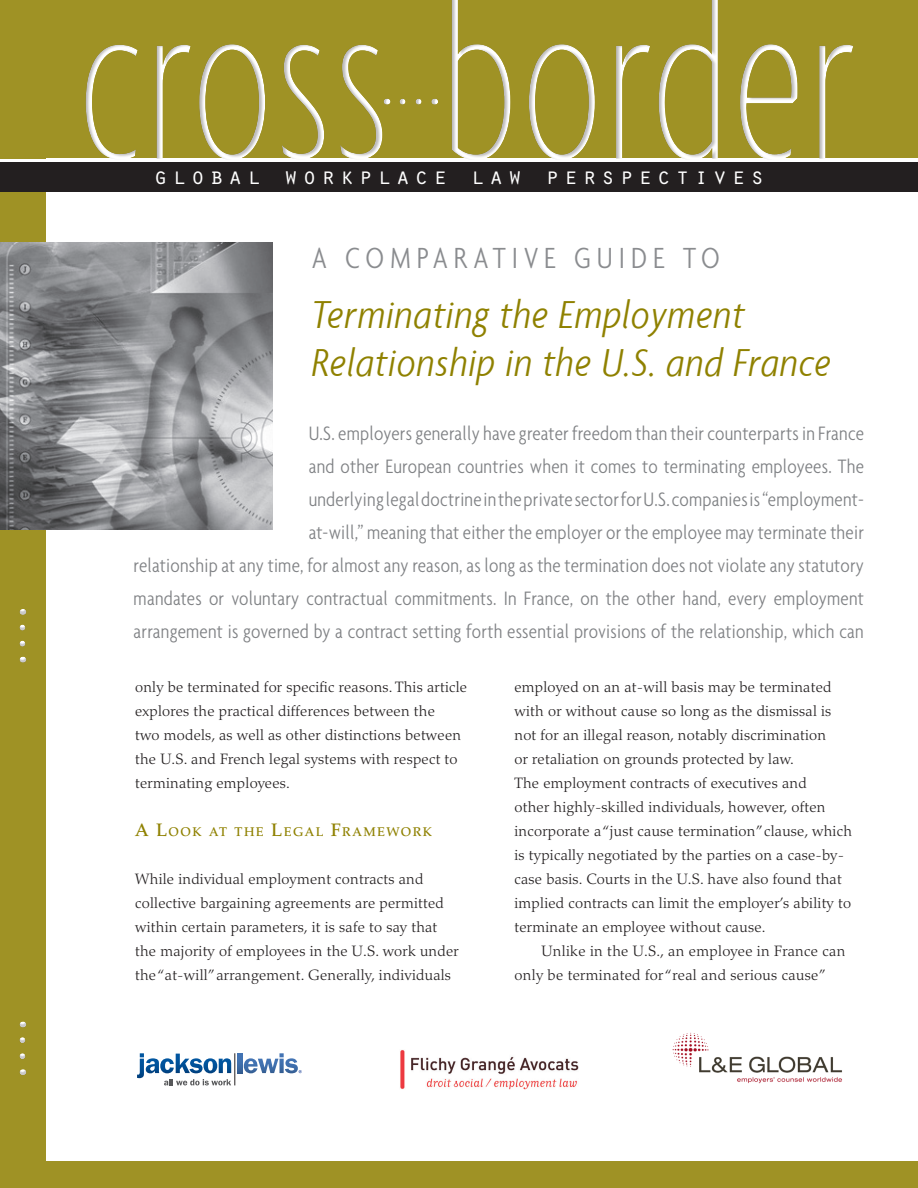
<style>
.page{position:relative;width:918px;height:1188px;background:#9f9225}
.page>*{position:absolute;margin:0;border:0;box-sizing:border-box;transform-origin:0 0}
.t1{font:100 extra-condensed 249px "Agenda";letter-spacing:.02em;color:#fff}
.t2{font:italic 300 condensed 42px/48px "Agenda";letter-spacing:.03em;color:#8f8100}
.t3{font:300 condensed 31.5px "Agenda";letter-spacing:.19em;color:#8a8c8f}
.t4{font:24px "Orator Std";letter-spacing:.175em;color:#fff}
.t5{font:300 condensed 21px/33px "Agenda";letter-spacing:.01em;color:#808285;text-align:right}
.t6{font:300 15px/24px "Palatino";letter-spacing:.015em;color:#231f20}
.t7{font:500 12.6px "Palatino";letter-spacing:.115em;color:#8f8100}
.s1{font-size:18px}
</style>
<div class="page">
<div style="left:46px;top:159px;width:872px;height:1002px;background:#fff"></div>
<div style="left:6px;top:0;width:912px;height:208px;background:#231f20;opacity:.3"></div>
<div style="left:381px;top:98px;width:57px;height:9px;background:#231f20;opacity:.25"></div>
<img style="left:672px;top:1032px;width:170px;height:52px">
<div style="left:0;top:159px;width:72px;height:30px;background:#fff"></div>
<div style="left:0;top:162px;width:918px;height:30px;background:#231f20"></div>
<img style="left:0;top:242px;width:273px;height:287px">
<div style="left:19px;top:608px;width:9px;height:57px;background:#231f20;opacity:.25"></div>
<svg style="left:238px;top:1054px;width:4px;height:19px"></svg>
<hr style="left:235px;top:1053px;width:1px;height:32px;background:#231f20">
<svg style="left:137px;top:1053px;width:94px;height:32px"></svg>
<svg style="left:244px;top:1053px;width:58px;height:20px"></svg>
<div style="left:19px;top:1021px;width:9px;height:57px;background:#231f20;opacity:.25"></div>
<img style="left:400px;top:1050px;width:179px;height:40px">
<h1 class="t1" style="left:79px;top:-51px;width:777px">cross border</h1>
<p class="t4" style="left:153px;top:159px;width:613px">global workplace law perspectives</p>
<p class="t3" style="left:312px;top:241px;width:410px">A COMPARATIVE GUIDE TO</p>
<p class="t2" style="left:312px;top:290px;width:520px">Terminating the Employment<br>Relationship in the U.S. and France</p>
<p class="t5" style="left:134px;top:416px;width:732px">U.S. employers generally have greater freedom than their counterparts in France<br>and other European countries when it comes to terminating employees. The<br>underlying legal doctrine in the private sector for U.S. companies is “employment-<br>at-will,” meaning that either the employer or the employee may terminate their<br>relationship at any time, for almost any reason, as long as the termination does not violate any statutory mandates or voluntary contractual commitments. In France, on the other hand, every employment arrangement is governed by a contract setting forth essential provisions of the relationship, which can</p>
<p class="t6" style="left:135px;top:676px;width:333px">only be terminated for specific reasons. This article explores the practical differences between the<br>two models, as well as other distinctions between the U.S. and French legal systems with respect to terminating employees.</p>
<p class="t7" style="left:135px;top:825px;width:298px"><span class="s1">A L</span>OOK AT THE <span class="s1">L</span>EGAL <span class="s1">F</span>RAMEWORK</p>
<p class="t6" style="left:135px;top:868px;width:325px">While individual employment contracts and collective bargaining agreements are permitted within certain parameters, it is safe to say that the majority of employees in the U.S. work under the “at-will” arrangement. Generally, individuals</p>
<p class="t6" style="left:514px;top:676px;width:339px">employed on an at-will basis may be terminated with or without cause so long as the dismissal is not for an illegal reason, notably discrimination<br>or retaliation on grounds protected by law.<br>The employment contracts of executives and<br>other highly-skilled individuals, however, often incorporate a “just cause termination” clause, which is typically negotiated by the parties on a case-by&shy;case basis. Courts in the U.S. have also found that implied contracts can limit the employer’s ability to terminate an employee without cause.</p>
<p class="t6" style="left:514px;top:940px;width:332px;text-indent:27px">Unlike in the U.S., an employee in France can only be terminated for “real and serious cause”</p>
</div>
